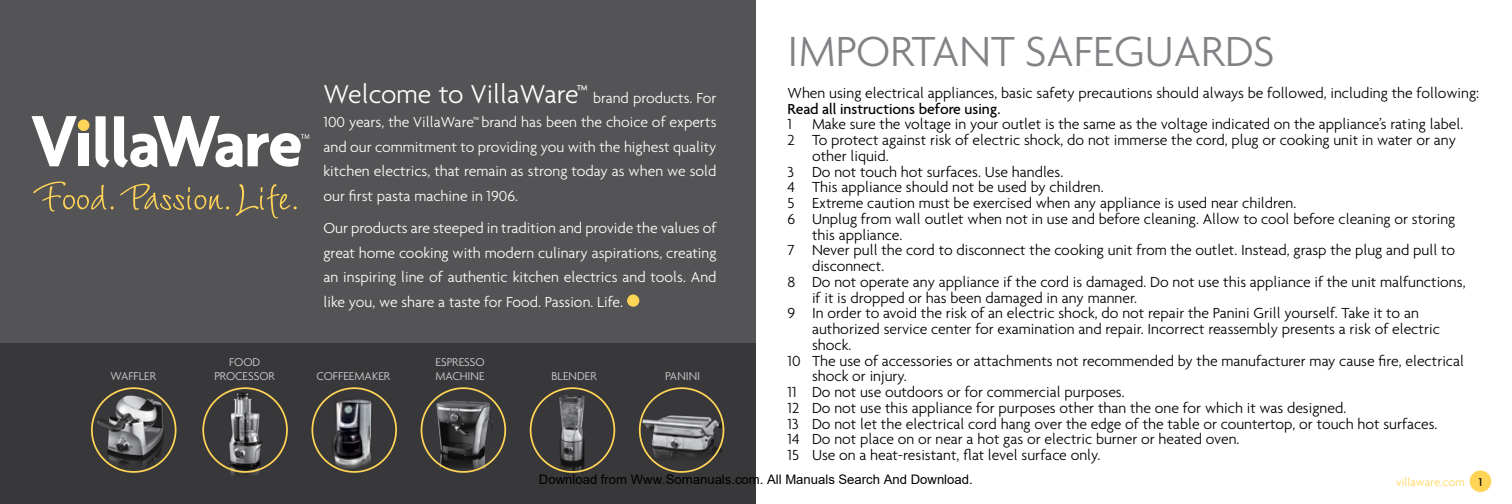
<style>
.page{position:relative;width:1512px;height:504px;background:#fff}
.page>*{position:absolute;margin:0;border:0;box-sizing:border-box;transform-origin:0 0}
.t1{font:300 45.5px "Agenda";color:#808285}
.t2{font:300 28px "Agenda";color:#fff}
.t3{font:300 15.75px "Agenda";color:#000}
.t4{font:300 15.75px/24.5px "Agenda";color:#fff;text-align:justify}
.t5{font:500 15.75px "Agenda";color:#000}
.t6{font:13.12px "Arial";color:#000}
.t7{font:300 12.25px "Agenda";color:#d1d3d4}
.t8{font:300 12.25px "Agenda";color:#ffd457}
.t9{font:500 12.25px "Agenda";color:#000}
.s1{font-size:15.75px}
</style>
<div class="page">
<div style="left:0;top:0;width:756px;height:504px;background:#545456"></div>
<div style="left:1470px;top:470px;width:21px;height:22px;background:#ffd457;border-radius:50%"></div>
<div style="left:0;top:343px;width:756px;height:161px;background:#383739"></div>
<img style="left:552px;top:394px;width:43px;height:80px">
<img style="left:330px;top:394px;width:44px;height:79px">
<img style="left:436px;top:400px;width:57px;height:69px">
<img style="left:226px;top:390px;width:41px;height:85px">
<img style="left:93px;top:391px;width:78px;height:78px">
<img style="left:638px;top:412px;width:86px;height:49px">
<div style="left:202px;top:387px;width:86px;height:86px;border:2px solid #ffd457;border-radius:50%"></div>
<div style="left:91px;top:387px;width:86px;height:86px;border:2px solid #ffd457;border-radius:50%"></div>
<div style="left:311px;top:387px;width:86px;height:86px;border:2px solid #ffd457;border-radius:50%"></div>
<div style="left:421px;top:387px;width:85px;height:86px;border:2px solid #ffd457;border-radius:50%"></div>
<div style="left:530px;top:387px;width:85px;height:86px;border:2px solid #ffd457;border-radius:50%"></div>
<div style="left:639px;top:387px;width:85px;height:86px;border:2px solid #ffd457;border-radius:50%"></div>
<div style="left:627px;top:295px;width:12px;height:12px;background:#ffd457;border-radius:50%"></div>
<svg style="left:33px;top:182px;width:81px;height:29px"></svg>
<svg style="left:120px;top:184px;width:109px;height:26px"></svg>
<svg style="left:236px;top:184px;width:61px;height:34px"></svg>
<svg style="left:31px;top:116px;width:46px;height:50px"></svg>
<div style="left:79px;top:134px;width:10px;height:32px;background:#fff"></div>
<svg style="left:96px;top:116px;width:146px;height:51px"></svg>
<div style="left:78px;top:119px;width:11px;height:12px;background:#ffd457;border-radius:50%"></div>
<svg style="left:248px;top:133px;width:61px;height:34px"></svg>
<p class="t7" style="left:229px;top:355px;width:9px">food</p>
<p class="t7" style="left:110px;top:369px;width:8px">waffler</p>
<p class="t7" style="left:214px;top:369px;width:8px">processor</p>
<h2 class="t2" style="left:323px;top:77px;width:395px">Welcome to VillaWare™ <span class="s1">brand products. For</span></h2>
<p class="t4" style="left:323px;top:110px;width:395px">100 years, the VillaWare™ brand has been the choice of experts and our commitment to providing you with the highest quality kitchen electrics, that remain as strong today as when we sold our first pasta machine in 1906.</p>
<p class="t4" style="left:323px;top:216px;width:395px">Our products are steeped in tradition and provide the values of great home cooking with modern culinary aspirations, creating an inspiring line of authentic kitchen electrics and tools. And like you, we share a taste for Food. Passion. Life.</p>
<p class="t7" style="left:435px;top:355px;width:7px">espresso</p>
<p class="t7" style="left:317px;top:369px;width:8px">coffeema</p>
<p class="t7" style="left:372px;top:369px;width:14px">ker</p>
<p class="t7" style="left:435px;top:369px;width:9px">mac</p>
<p class="t7" style="left:460px;top:369px;width:15px">hine</p>
<p class="t7" style="left:551px;top:369px;width:8px">blender</p>
<p class="t7" style="left:665px;top:369px;width:7px">panini</p>
<h1 class="t1" style="left:788px;top:25px;width:489px">IMPORTANT SAFEGUARDS</h1>
<p class="t3" style="left:788px;top:84px;width:693px">When using electrical appliances, basic safety precautions should always be followed, including the following:</p>
<p class="t5" style="left:788px;top:99px;width:215px">Read all instructions before using.</p>
<p class="t3" style="left:788px;top:115px;width:6px">1</p>
<p class="t3" style="left:812px;top:115px;width:653px">Make sure the voltage in your outlet is the same as the voltage indicated on the appliance’s rating label.</p>
<p class="t3" style="left:788px;top:131px;width:670px">2 To protect against risk of electric shock, do not immerse the cord, plug or cooking unit in water or any</p>
<p class="t3" style="left:812px;top:147px;width:78px">other liquid.</p>
<p class="t3" style="left:788px;top:162px;width:277px">3 Do not touch hot surfaces. Use handles.</p>
<p class="t3" style="left:788px;top:178px;width:318px">4 This appliance should not be used by children.</p>
<p class="t3" style="left:788px;top:194px;width:510px">5 Extreme caution must be exercised when any appliance is used near children.</p>
<p class="t3" style="left:788px;top:210px;width:669px">6 Unplug from wall outlet when not in use and before cleaning. Allow to cool before cleaning or storing</p>
<p class="t3" style="left:812px;top:225px;width:92px">this appliance.</p>
<p class="t3" style="left:788px;top:241px;width:669px">7 Never pull the cord to disconnect the cooking unit from the outlet. Instead, grasp the plug and pull to</p>
<p class="t3" style="left:812px;top:257px;width:74px">disconnect.</p>
<p class="t3" style="left:788px;top:273px;width:680px">8 Do not operate any appliance if the cord is damaged. Do not use this appliance if the unit malfunctions,</p>
<p class="t3" style="left:812px;top:288px;width:327px">if it is dropped or has been damaged in any manner.</p>
<p class="t3" style="left:788px;top:304px;width:633px">9 In order to avoid the risk of an electric shock, do not repair the Panini Grill yourself. Take it to an</p>
<p class="t3" style="left:812px;top:320px;width:629px">authorized service center for examination and repair. Incorrect reassembly presents a risk of electric</p>
<p class="t3" style="left:812px;top:336px;width:41px">shock.</p>
<p class="t3" style="left:788px;top:351px;width:678px">10 The use of accessories or attachments not recommended by the manufacturer may cause fire, electrical</p>
<p class="t3" style="left:812px;top:367px;width:96px">shock or injury.</p>
<p class="t3" style="left:788px;top:383px;width:339px">11 Do not use outdoors or for commercial purposes.</p>
<p class="t3" style="left:788px;top:399px;width:560px">12 Do not use this appliance for purposes other than the one for which it was designed.</p>
<p class="t3" style="left:788px;top:414px;width:652px">13 Do not let the electrical cord hang over the edge of the table or countertop, or touch hot surfaces.</p>
<p class="t3" style="left:788px;top:430px;width:453px">14 Do not place on or near a hot gas or electric burner or heated oven.</p>
<p class="t3" style="left:788px;top:446px;width:314px">15 Use on a heat-resistant, flat level surface only.</p>
<p class="t6" style="left:539px;top:472px;width:435px">Download from Www.Somanuals.com. All Manuals Search And Download.</p>
<p class="t8" style="left:1396px;top:475px;width:70px">villaware.com</p>
<p class="t9" style="left:1479px;top:474px;width:5px">1</p>
</div>
